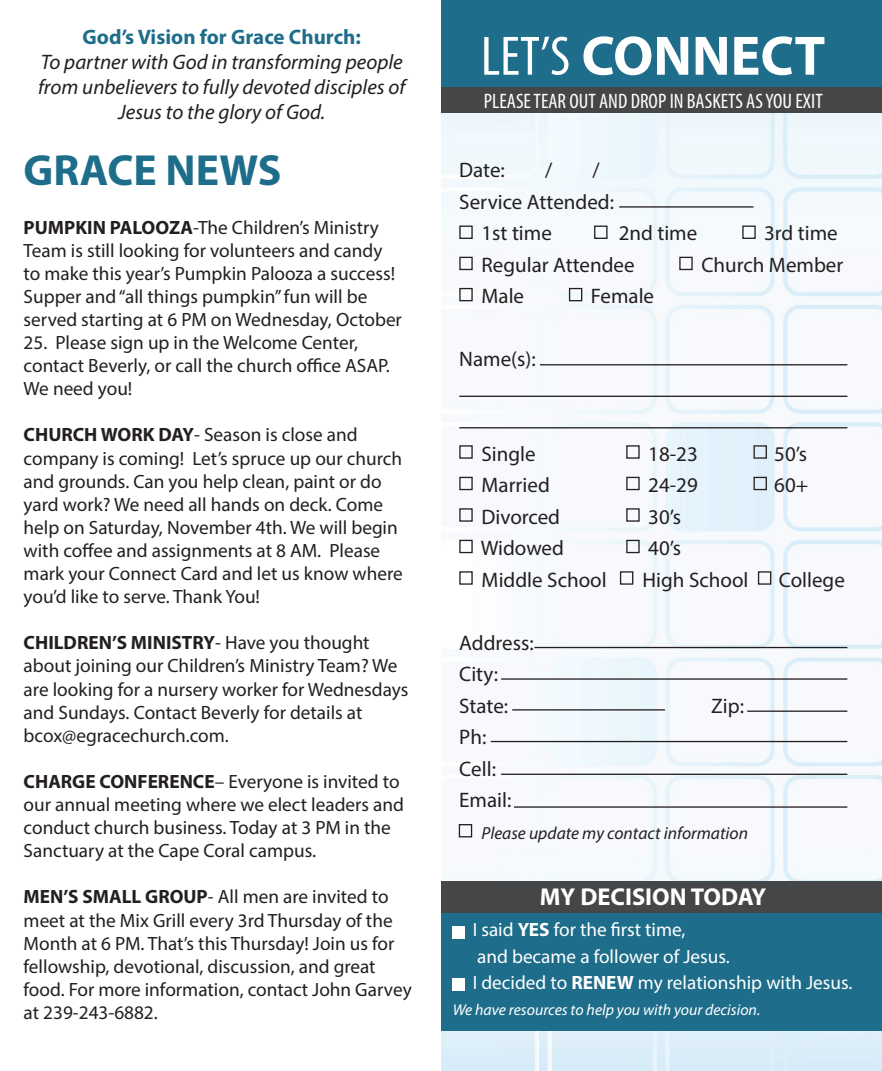
<style>
.page{position:relative;width:882px;height:1071px;background:#fff}
.page>*{position:absolute;margin:0;border:0;box-sizing:border-box;transform-origin:0 0}
.t1{font:700 56px "Myriad Pro";color:#fff}
.t2{font:700 43.75px "Myriad Pro";color:#1e6d8a}
.t3{font:700 24.5px "Myriad Pro";color:#fff}
.t4{font:21px "Myriad Pro";color:#231f20}
.t5{font:italic 21px/25.2px "Myriad Pro";color:#231f20;text-align:center}
.t6{font:condensed 21px "Myriad Pro";color:#fff}
.t7{font:700 21px "Myriad Pro";color:#1e6d8a}
.t8{font:19.25px/23.1px "Myriad Pro";color:#231f20}
.t9{font:19.25px "Myriad Pro";color:#fff}
.t10{font:italic 17.5px "Myriad Pro";color:#231f20}
.t11{font:italic 15.75px "Myriad Pro";color:#fff}
.s1{font-weight:700}
.s2{font-weight:400;font-stretch:condensed}
</style>
<div class="page">
<img style="left:441px;top:112px;width:441px;height:959px">
<div style="left:441px;top:0;width:441px;height:87px;background:#1e6d8a"></div>
<div style="left:441px;top:87px;width:441px;height:25px;background:#454647"></div>
<hr style="left:540px;top:364px;width:307px;height:1px;background:#231f20">
<hr style="left:459px;top:396px;width:388px;height:1px;background:#231f20">
<hr style="left:459px;top:427px;width:388px;height:1px;background:#231f20">
<div style="left:459px;top:257px;width:14px;height:13px;border:1px solid #231f20"></div>
<div style="left:459px;top:477px;width:14px;height:13px;border:1px solid #231f20"></div>
<div style="left:626px;top:477px;width:14px;height:13px;border:1px solid #231f20"></div>
<div style="left:754px;top:477px;width:13px;height:13px;border:1px solid #231f20"></div>
<div style="left:679px;top:257px;width:14px;height:13px;border:1px solid #231f20"></div>
<div style="left:459px;top:288px;width:14px;height:13px;border:1px solid #231f20"></div>
<div style="left:626px;top:508px;width:14px;height:14px;border:1px solid #231f20"></div>
<div style="left:459px;top:540px;width:14px;height:13px;border:1px solid #231f20"></div>
<div style="left:459px;top:824px;width:13px;height:13px;border:1px solid #231f20"></div>
<div style="left:620px;top:571px;width:13px;height:14px;border:1px solid #231f20"></div>
<div style="left:758px;top:571px;width:13px;height:14px;border:1px solid #231f20"></div>
<div style="left:626px;top:540px;width:14px;height:13px;border:1px solid #231f20"></div>
<div style="left:569px;top:288px;width:13px;height:13px;border:1px solid #231f20"></div>
<div style="left:459px;top:226px;width:14px;height:13px;border:1px solid #231f20"></div>
<div style="left:626px;top:445px;width:14px;height:14px;border:1px solid #231f20"></div>
<div style="left:754px;top:445px;width:13px;height:14px;border:1px solid #231f20"></div>
<div style="left:594px;top:226px;width:14px;height:13px;border:1px solid #231f20"></div>
<div style="left:742px;top:226px;width:14px;height:13px;border:1px solid #231f20"></div>
<hr style="left:619px;top:206px;width:135px;height:2px;background:#231f20">
<hr style="left:534px;top:647px;width:313px;height:1px;background:#231f20">
<hr style="left:501px;top:678px;width:346px;height:2px;background:#231f20">
<hr style="left:512px;top:709px;width:153px;height:2px;background:#231f20">
<hr style="left:747px;top:711px;width:100px;height:1px;background:#231f20">
<hr style="left:491px;top:741px;width:356px;height:1px;background:#231f20">
<hr style="left:501px;top:774px;width:346px;height:1px;background:#231f20">
<hr style="left:514px;top:806px;width:333px;height:2px;background:#231f20">
<div style="left:441px;top:912px;width:441px;height:119px;background:#1e6d8a"></div>
<div style="left:441px;top:881px;width:441px;height:31px;background:#454647"></div>
<div style="left:453px;top:927px;width:12px;height:12px;background:#fff"></div>
<div style="left:453px;top:978px;width:12px;height:12px;background:#fff"></div>
<p class="t7" style="left:83px;top:23px;width:280px">God’s Vision for Grace Church:</p>
<p class="t5" style="left:38px;top:49px;width:369px">To partner with God in transforming people from unbelievers to fully devoted disciples of<br>Jesus to the glory of God.</p>
<p class="t2" style="left:24px;top:142px;width:259px">GRACE NEWS</p>
<p class="t8" style="left:24px;top:215px;width:380px"><span class="s1">PUMPKIN PALOOZA</span>-The Children’s Ministry Team is still looking for volunteers and candy to make this year’s Pumpkin Palooza a success!<br>Supper and “all things pumpkin” fun will be served starting at 6 PM on Wednesday, October</p>
<p class="t8" style="left:24px;top:331px;width:368px">25. Please sign up in the Welcome Center, contact Beverly, or call the church office ASAP.<br>We need you!</p>
<p class="t8" style="left:24px;top:423px;width:381px"><span class="s1">CHURCH WORK DAY</span>- Season is close and company is coming! Let’s spruce up our church and grounds. Can you help clean, paint or do yard work? We need all hands on deck. Come help on Saturday, November 4th. We will begin with coffee and assignments at 8 AM. Please mark your Connect Card and let us know where you’d like to serve. Thank You!</p>
<p class="t8" style="left:24px;top:631px;width:386px"><span class="s1">CHILDREN’S MINISTRY</span>- Have you thought about joining our Children’s Ministry Team? We are looking for a nursery worker for Wednesdays and Sundays. Contact Beverly for details at bcox@egracechurch.com.</p>
<p class="t8" style="left:24px;top:770px;width:382px"><span class="s1">CHARGE CONFERENCE</span>– Everyone is invited to our annual meeting where we elect leaders and conduct church business. Today at 3 PM in the Sanctuary at the Cape Coral campus.</p>
<p class="t8" style="left:24px;top:885px;width:390px"><span class="s1">MEN’S SMALL GROUP</span>- All men are invited to meet at the Mix Grill every 3rd Thursday of the Month at 6 PM. That’s this Thursday! Join us for fellowship, devotional, discussion, and great food. For more information, contact John Garvey at 239-243-6882.</p>
<p class="t1" style="left:481px;top:19px;width:346px"><span class="s2">LET’S</span> CONNECT</p>
<p class="t6" style="left:484px;top:88px;width:340px">PLEASE TEAR OUT AND DROP IN BASKETS AS YOU EXIT</p>
<p class="t4" style="left:459px;top:157px;width:47px">Date:</p>
<p class="t4" style="left:545px;top:157px;width:9px">/</p>
<p class="t4" style="left:592px;top:157px;width:9px">/</p>
<p class="t4" style="left:459px;top:189px;width:156px">Service Attended:</p>
<p class="t4" style="left:482px;top:220px;width:72px">1st time</p>
<p class="t4" style="left:619px;top:220px;width:80px">2nd time</p>
<p class="t4" style="left:764px;top:220px;width:75px">3rd time</p>
<p class="t4" style="left:482px;top:252px;width:155px">Regular Attendee</p>
<p class="t4" style="left:701px;top:252px;width:143px">Church Member</p>
<p class="t4" style="left:482px;top:283px;width:44px">Male</p>
<p class="t4" style="left:591px;top:283px;width:65px">Female</p>
<p class="t4" style="left:459px;top:346px;width:78px">Name(s):</p>
<p class="t4" style="left:482px;top:441px;width:56px">Single</p>
<p class="t4" style="left:648px;top:441px;width:51px">18-23</p>
<p class="t4" style="left:774px;top:441px;width:34px">50’s</p>
<p class="t4" style="left:482px;top:472px;width:70px">Married</p>
<p class="t4" style="left:648px;top:472px;width:51px">24-29</p>
<p class="t4" style="left:774px;top:472px;width:36px">60+</p>
<p class="t4" style="left:482px;top:504px;width:80px">Divorced</p>
<p class="t4" style="left:648px;top:504px;width:34px">30’s</p>
<p class="t4" style="left:481px;top:535px;width:85px">Widowed</p>
<p class="t4" style="left:648px;top:535px;width:34px">40’s</p>
<p class="t4" style="left:482px;top:567px;width:127px">Middle School</p>
<p class="t4" style="left:642px;top:567px;width:108px">High School</p>
<p class="t4" style="left:779px;top:567px;width:68px">College</p>
<p class="t4" style="left:459px;top:630px;width:76px">Address:</p>
<p class="t4" style="left:459px;top:661px;width:40px">City:</p>
<p class="t4" style="left:459px;top:693px;width:50px">State:</p>
<p class="t4" style="left:711px;top:693px;width:34px">Zip:</p>
<p class="t4" style="left:459px;top:724px;width:29px">Ph:</p>
<p class="t4" style="left:459px;top:756px;width:38px">Cell:</p>
<p class="t4" style="left:459px;top:787px;width:54px">Email:</p>
<p class="t10" style="left:482px;top:822px;width:268px">Please update my contact information</p>
<p class="t3" style="left:540px;top:881px;width:228px">MY DECISION TODAY</p>
<p class="t9" style="left:473px;top:918px;width:214px">I said <span class="s1">YES</span> for the first time,</p>
<p class="t9" style="left:477px;top:944px;width:254px">and became a follower of Jesus.</p>
<p class="t9" style="left:473px;top:971px;width:381px">I decided to <span class="s1">RENEW</span> my relationship with Jesus.</p>
<p class="t11" style="left:453px;top:1000px;width:309px">We have resources to help you with your decision.</p>
</div>
